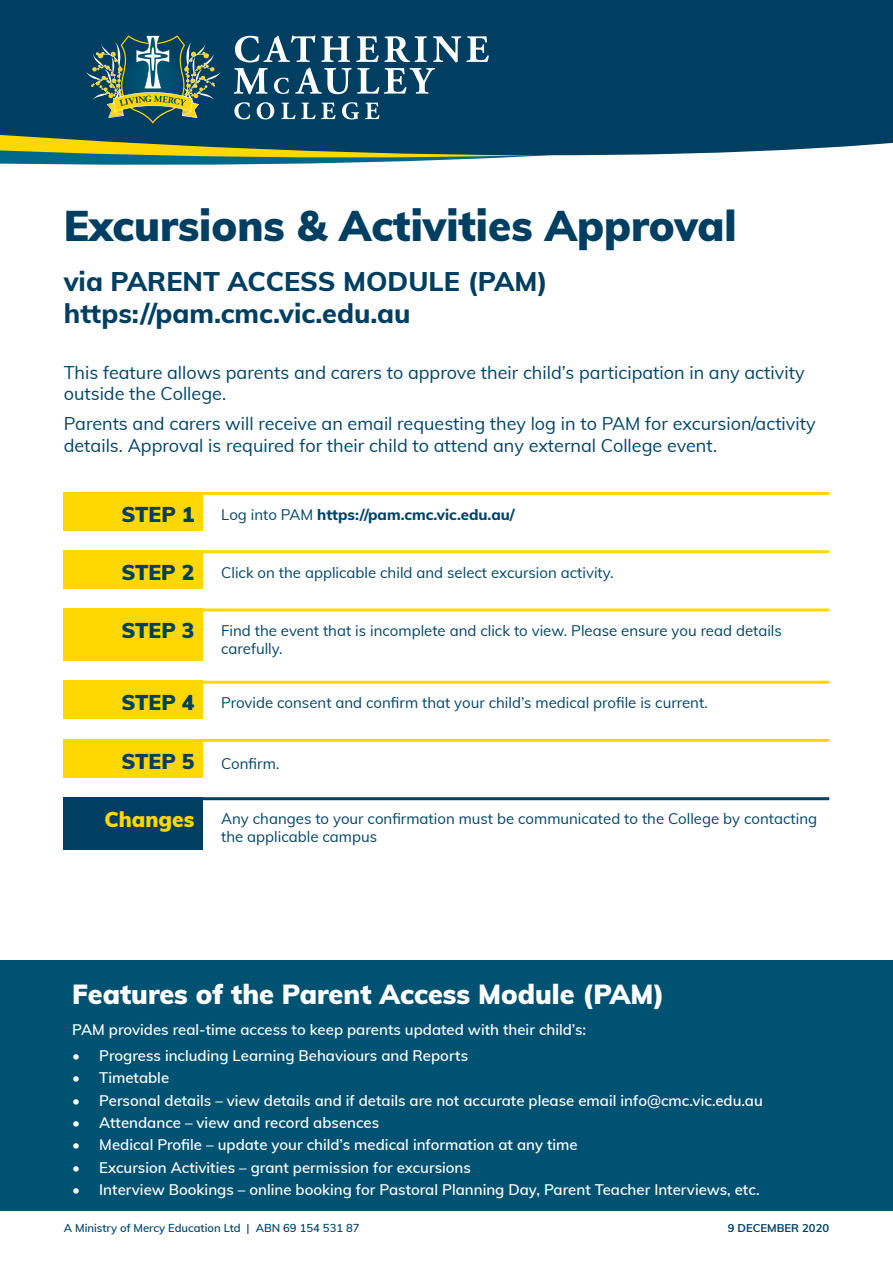
<style>
.page{position:relative;width:893px;height:1263px;background:#fff}
.page>*{position:absolute;margin:0;border:0;box-sizing:border-box;transform-origin:0 0}
.t1{font:900 42px "Muli";color:#003f61}
.t2{font:800 27px "Muli";color:#003f61}
.t3{font:900 27px "Muli";color:#fff}
.Heading_SUB{font:900 21px "Muli";color:#003f61}
.Heading_SUB-2{font:900 21px "Muli";color:#ffd801}
.t4{font:18px/21.6px "Muli";color:#004568}
.t5{font:600 15px "Muli";color:#fff}
.t6{font:15px/18px "Muli";color:#004568}
.t7{font:800 15px "Muli";color:#004568}
.t8{font:600 11.25px "Muli";color:#004568}
.t9{font:700 11.25px "Muli";color:#004568}
.s1{font-weight:400}
</style>
<div class="page">
<svg style="left:0;top:112px;width:893px;height:53px;background:#3a6a71"></svg>
<div style="left:0;top:0;width:893px;height:112px;background:#003f61"></div>
<svg style="left:234px;top:102px;width:16px;height:17px"></svg>
<svg style="left:257px;top:102px;width:17px;height:17px"></svg>
<svg style="left:281px;top:103px;width:54px;height:16px"></svg>
<svg style="left:342px;top:102px;width:17px;height:17px"></svg>
<svg style="left:365px;top:103px;width:14px;height:16px"></svg>
<svg style="left:234px;top:35px;width:255px;height:59px"></svg>
<svg style="left:86px;top:35px;width:135px;height:89px"></svg>
<img style="left:113px;top:42px;width:10px;height:28px">
<img style="left:183px;top:42px;width:11px;height:28px">
<img style="left:96px;top:44px;width:17px;height:14px">
<img style="left:194px;top:44px;width:15px;height:14px">
<hr style="left:64px;top:492px;width:765px;height:3px;background:#ffd801">
<div style="left:64px;top:492px;width:139px;height:38px;background:#ffd801"></div>
<hr style="left:64px;top:550px;width:765px;height:3px;background:#ffd801">
<div style="left:64px;top:550px;width:139px;height:38px;background:#ffd801"></div>
<hr style="left:64px;top:608px;width:765px;height:3px;background:#ffd801">
<div style="left:64px;top:608px;width:139px;height:52px;background:#ffd801"></div>
<hr style="left:64px;top:681px;width:765px;height:3px;background:#ffd801">
<div style="left:64px;top:681px;width:139px;height:38px;background:#ffd801"></div>
<hr style="left:64px;top:739px;width:765px;height:3px;background:#ffd801">
<div style="left:64px;top:739px;width:139px;height:38px;background:#ffd801"></div>
<div style="left:0;top:960px;width:893px;height:251px;background:#005273"></div>
<hr style="left:64px;top:797px;width:765px;height:3px;background:#003f61">
<div style="left:64px;top:797px;width:139px;height:53px;background:#003f61"></div>
<p class="t1" style="left:64px;top:195px;width:674px">Excursions &amp; Activities Approval</p>
<p class="t2" style="left:64px;top:261px;width:485px">via PARENT ACCESS MODULE (PAM)</p>
<p class="t2" style="left:64px;top:294px;width:348px">https://pam.cmc.vic.edu.au</p>
<p class="t4" style="left:64px;top:361px;width:742px">This feature allows parents and carers to approve their child’s participation in any activity outside the College.</p>
<p class="t4" style="left:64px;top:412px;width:753px">Parents and carers will receive an email requesting they log in to PAM for excursion/activity details. Approval is required for their child to attend any external College event.</p>
<p class="Heading_SUB" style="left:121px;top:499px;width:74px">STEP 1</p>
<p class="t7" style="left:221px;top:503px;width:295px"><span class="s1">Log into PAM</span> https://pam.cmc.vic.edu.au/</p>
<p class="Heading_SUB" style="left:121px;top:557px;width:74px">STEP 2</p>
<p class="t6" style="left:221px;top:563px;width:394px">Click on the applicable child and select excursion activity.</p>
<p class="Heading_SUB" style="left:121px;top:615px;width:74px">STEP 3</p>
<p class="t6" style="left:221px;top:620px;width:562px">Find the event that is incomplete and click to view. Please ensure you read details carefully.</p>
<p class="Heading_SUB" style="left:121px;top:687px;width:74px">STEP 4</p>
<p class="t6" style="left:221px;top:693px;width:488px">Provide consent and confirm that your child’s medical profile is current.</p>
<p class="Heading_SUB" style="left:121px;top:745px;width:74px">STEP 5</p>
<p class="t6" style="left:221px;top:754px;width:60px">Confirm.</p>
<p class="Heading_SUB-2" style="left:104px;top:804px;width:91px">Changes</p>
<p class="t6" style="left:221px;top:809px;width:597px">Any changes to your confirmation must be communicated to the College by contacting the applicable campus</p>
<p class="t3" style="left:72px;top:974px;width:594px">Features of the Parent Access Module (PAM)</p>
<p class="t5" style="left:72px;top:1018px;width:515px">PAM provides real-time access to keep parents updated with their child’s:</p>
<p class="t5" style="left:72px;top:1045px;width:397px">• Progress including Learning Behaviours and Reports</p>
<p class="t5" style="left:72px;top:1067px;width:98px">• Timetable</p>
<p class="t5" style="left:72px;top:1089px;width:692px">• Personal details – view details and if details are not accurate please email info@cmc.vic.edu.au</p>
<p class="t5" style="left:72px;top:1112px;width:308px">• Attendance – view and record absences</p>
<p class="t5" style="left:72px;top:1134px;width:507px">• Medical Profile – update your child’s medical information at any time</p>
<p class="t5" style="left:72px;top:1156px;width:400px">• Excursion Activities – grant permission for excursions</p>
<p class="t5" style="left:72px;top:1178px;width:689px">• Interview Bookings – online booking for Pastoral Planning Day, Parent Teacher Interviews, etc.</p>
<p class="t8" style="left:64px;top:1219px;width:297px">A Ministry of Mercy Education Ltd | ABN 69 154 531 87</p>
<p class="t9" style="left:728px;top:1219px;width:103px">9 DECEMBER 2020</p>
</div>
